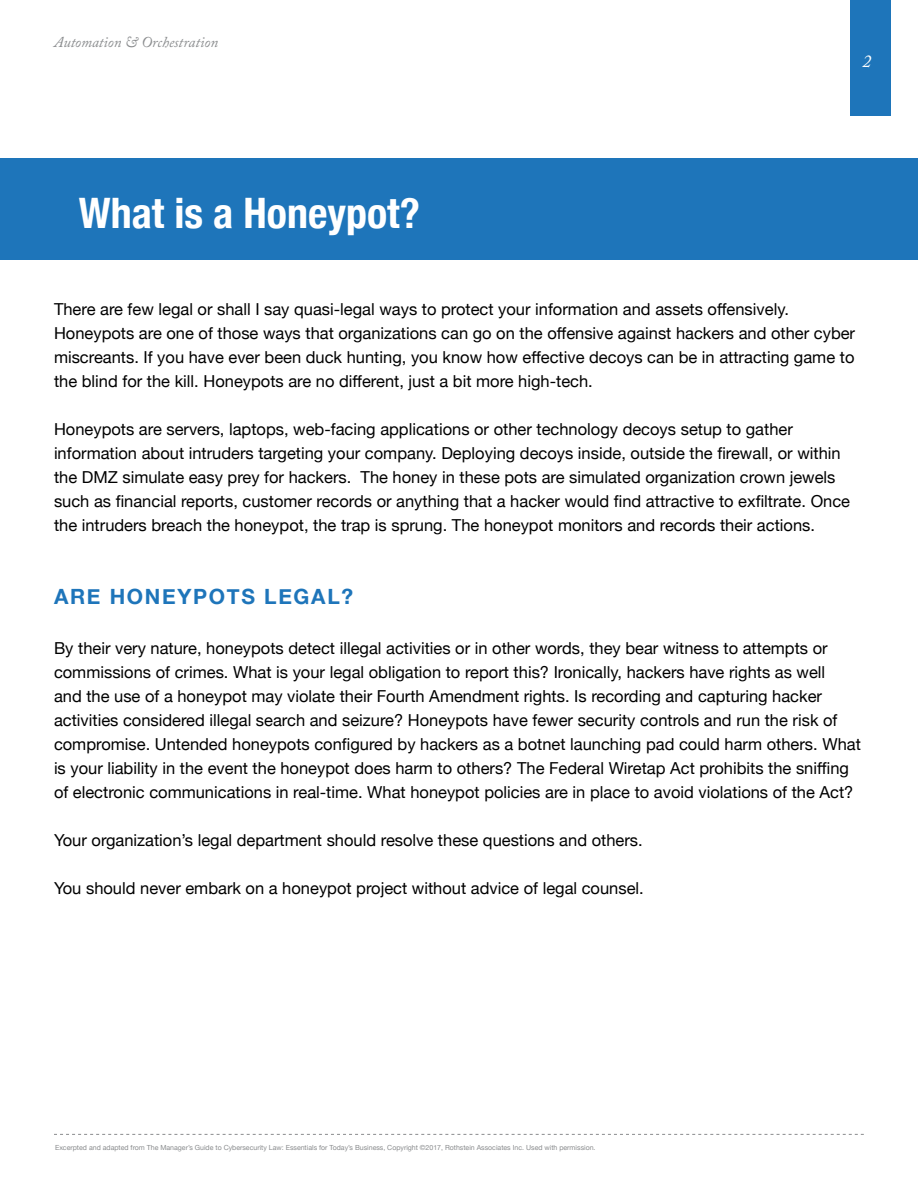
<style>
.page{position:relative;width:918px;height:1188px;background:#fff}
.page>*{position:absolute;margin:0;border:0;box-sizing:border-box;transform-origin:0 0}
.t1{font:700 condensed 42px "Helvetica Neue";color:#fff}
.t2{font:700 21px "Helvetica Neue";letter-spacing:.08em;color:#1e75ba}
.t3{font:italic 18px "Adobe Caslon Pro";color:#fff}
.t4{font:16.5px/24px "Helvetica Neue";color:#000}
.t5{font:italic 15px "Adobe Caslon Pro";color:#8a8c8e}
.t6{font:7.05px "Helvetica Neue";color:#8a8c8e}
</style>
<div class="page">
<div style="left:850px;top:0;width:41px;height:116px;background:#1e75ba"></div>
<svg style="left:54px;top:1134px;width:810px;height:1px"></svg>
<div style="left:0;top:158px;width:918px;height:101px;background:#1e75ba"></div>
<p class="t5" style="left:54px;top:33px;width:166px">Automation &amp; Orchestration</p>
<h1 class="t1" style="left:79px;top:178px;width:343px">What is a Honeypot?</h1>
<p class="t3" style="left:863px;top:50px;width:10px">2</p>
<p class="t4" style="left:54px;top:298px;width:803px">There are few legal or shall I say quasi-legal ways to protect your information and assets offensively.<br>Honeypots are one of those ways that organizations can go on the offensive against hackers and other cyber miscreants. If you have ever been duck hunting, you know how effective decoys can be in attracting game to the blind for the kill. Honeypots are no different, just a bit more high-tech.</p>
<p class="t4" style="left:54px;top:418px;width:798px">Honeypots are servers, laptops, web-facing applications or other technology decoys setup to gather information about intruders targeting your company. Deploying decoys inside, outside the firewall, or within the DMZ simulate easy prey for hackers. The honey in these pots are simulated organization crown jewels such as financial reports, customer records or anything that a hacker would find attractive to exfiltrate. Once the intruders breach the honeypot, the trap is sprung. The honeypot monitors and records their actions.</p>
<p class="t2" style="left:54px;top:580px;width:301px">ARE HONEYPOTS LEGAL?</p>
<p class="t4" style="left:54px;top:637px;width:808px">By their very nature, honeypots detect illegal activities or in other words, they bear witness to attempts or commissions of crimes. What is your legal obligation to report this? Ironically, hackers have rights as well<br>and the use of a honeypot may violate their Fourth Amendment rights. Is recording and capturing hacker activities considered illegal search and seizure? Honeypots have fewer security controls and run the risk of compromise. Untended honeypots configured by hackers as a botnet launching pad could harm others. What is your liability in the event the honeypot does harm to others? The Federal Wiretap Act prohibits the sniffing of electronic communications in real-time. What honeypot policies are in place to avoid violations of the Act?</p>
<p class="t4" style="left:54px;top:829px;width:590px">Your organization’s legal department should resolve these questions and others.</p>
<p class="t4" style="left:54px;top:877px;width:591px">You should never embark on a honeypot project without advice of legal counsel.</p>
<p class="t6" style="left:55px;top:1142px;width:542px">Excerpted and adapted from The Manager’s Guide to Cybersecurity Law: Essentials for Today’s Business, Copyright ©2017, Rothstein Associates Inc. Used with permission.</p>
</div>
